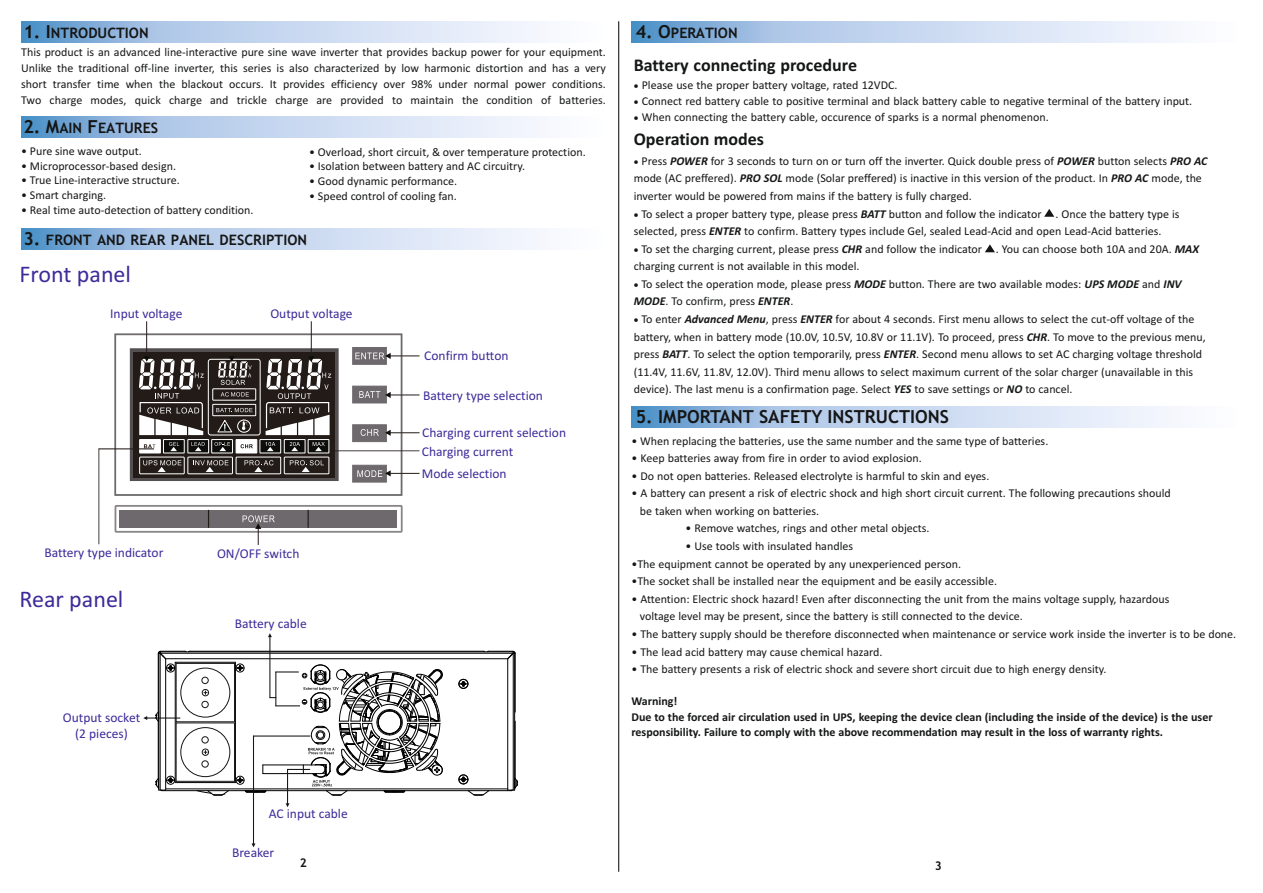
<style>
.page{position:relative;width:1263px;height:893px;background:#fff}
.page>*{position:absolute;margin:0;border:0;box-sizing:border-box;transform-origin:0 0}
.t1{font:24px "Calibri";color:#3c2b99}
.t2{font:700 18px "Calibri";color:#151616}
.t3{font:700 18px "Trebuchet MS";color:#151616}
.t4{font:700 14.4px "Trebuchet MS";color:#151616}
.t5{font:13.5px/18.8px "Calibri";color:#3c2b99}
.t6{font:12px/17.5px "Calibri";color:#151616}
.t7{font:700 12px/16px "Calibri";color:#151616}
.t8{font:700 12px "Trebuchet MS";color:#151616}
.t9{font:10.2px "Symbol";color:#151616}
.s1{font-size:18px}
.s2{font-weight:700;font-style:italic}
</style>
<div class="page">
<hr style="left:618px;top:21px;width:1px;height:851px;background:#000">
<svg style="left:21px;top:21px;width:517px;height:22px;background:#bbd0eb"></svg>
<svg style="left:21px;top:117px;width:517px;height:21px;background:#bbd0eb"></svg>
<svg style="left:21px;top:228px;width:517px;height:22px;background:#bbd0eb"></svg>
<svg style="left:631px;top:406px;width:539px;height:21px;background:#bbd0eb"></svg>
<div style="left:114px;top:333px;width:288px;height:163px;border:2px solid #6d696c"></div>
<svg style="left:352px;top:386px;width:67px;height:17px"></svg>
<svg style="left:352px;top:424px;width:67px;height:18px"></svg>
<svg style="left:352px;top:465px;width:67px;height:18px"></svg>
<svg style="left:352px;top:347px;width:67px;height:18px"></svg>
<hr style="left:331px;top:450px;width:88px;height:1px;background:#231b18">
<hr style="left:146px;top:321px;width:1px;height:38px;background:#231b18">
<hr style="left:311px;top:321px;width:1px;height:38px;background:#231b18">
<svg style="left:126px;top:345px;width:216px;height:136px"></svg>
<svg style="left:114px;top:505px;width:289px;height:40px"></svg>
<hr style="left:99px;top:448px;width:55px;height:1px;background:#231b18">
<hr style="left:98px;top:449px;width:1px;height:95px;background:#231b18">
<hr style="left:162px;top:790px;width:349px;height:1px;background:#000">
<hr style="left:166px;top:788px;width:342px;height:1px;background:#000">
<hr style="left:166px;top:658px;width:341px;height:1px;background:#000">
<hr style="left:160px;top:653px;width:353px;height:1px;background:#000">
<hr style="left:190px;top:651px;width:293px;height:1px;background:#000">
<hr style="left:507px;top:659px;width:1px;height:131px;background:#000">
<hr style="left:513px;top:653px;width:1px;height:137px;background:#000">
<hr style="left:514px;top:653px;width:1px;height:137px;background:#000">
<hr style="left:515px;top:721px;width:1px;height:58px;background:#000">
<hr style="left:515px;top:653px;width:1px;height:59px;background:#000">
<svg style="left:508px;top:777px;width:10px;height:15px"></svg>
<svg style="left:458px;top:678px;width:11px;height:11px"></svg>
<svg style="left:458px;top:774px;width:32px;height:22px"></svg>
<svg style="left:482px;top:650px;width:34px;height:10px"></svg>
<svg style="left:631px;top:21px;width:539px;height:22px;background:#bbd0eb"></svg>
<svg style="left:143px;top:633px;width:300px;height:214px"></svg>
<svg style="left:1044px;top:209px;width:10px;height:8px"></svg>
<svg style="left:985px;top:244px;width:10px;height:8px"></svg>
<p class="t4" style="left:23px;top:28px;width:127px"><span class="s1">1. I</span>NTRODUCTION</p>
<p class="t6" style="left:21px;top:45px;width:586px;line-height:16px;text-align:justify">This product is an advanced line-interactive pure sine wave inverter that provides backup power for your equipment.<br>Unlike the traditional off-line inverter, this series is also characterized by low harmonic distortion and has a very short transfer time when the blackout occurs. It provides efficiency over 98% under normal power conditions.<br>Two charge modes, quick charge and trickle charge are provided to maintain the condition of batteries.</p>
<p class="t4" style="left:23px;top:123px;width:136px"><span class="s1">2. M</span>AIN <span class="s1">F</span>EATURES</p>
<p class="t6" style="left:21px;top:143px;width:122px">• Pure sine wave output.</p>
<p class="t6" style="left:21px;top:158px;width:156px">• Microprocessor-based design.</p>
<p class="t6" style="left:21px;top:173px;width:160px">• True Line-interactive structure.</p>
<p class="t6" style="left:21px;top:187px;width:86px">• Smart charging.</p>
<p class="t6" style="left:21px;top:202px;width:234px">• Real time auto-detection of battery condition.</p>
<p class="t4" style="left:23px;top:235px;width:285px"><span class="s1">3.</span> FRONT AND REAR PANEL DESCRIPTION</p>
<p class="t6" style="left:309px;top:144px;width:278px">• Overload, short circuit, &amp; over temperature protection.</p>
<p class="t6" style="left:309px;top:158px;width:217px">• Isolation between battery and AC circuitry.</p>
<p class="t6" style="left:309px;top:173px;width:149px">• Good dynamic performance.</p>
<p class="t6" style="left:309px;top:188px;width:149px">• Speed control of cooling fan.</p>
<h1 class="t1" style="left:19px;top:264px;width:113px">Front panel</h1>
<p class="t5" style="left:110px;top:305px;width:74px">Input voltage</p>
<p class="t5" style="left:270px;top:305px;width:84px">Output voltage</p>
<p class="t5" style="left:44px;top:544px;width:121px">Battery type indicator</p>
<p class="t5" style="left:217px;top:546px;width:84px">ON/OFF switch</p>
<h1 class="t1" style="left:19px;top:589px;width:106px">Rear panel</h1>
<p class="t5" style="left:63px;top:710px;width:79px;line-height:16.5px;text-align:center">Output socket (2 pieces)</p>
<p class="t5" style="left:235px;top:615px;width:74px">Battery cable</p>
<p class="t5" style="left:424px;top:347px;width:86px">Confirm button</p>
<p class="t5" style="left:423px;top:387px;width:121px">Battery type selection</p>
<p class="t5" style="left:422px;top:424px;width:146px">Charging current selection<br>Charging current</p>
<p class="t5" style="left:422px;top:465px;width:86px">Mode selection</p>
<p class="t4" style="left:636px;top:28px;width:103px"><span class="s1">4. O</span>PERATION</p>
<h2 class="t2" style="left:634px;top:57px;width:225px">Battery connecting procedure</h2>
<p class="t6" style="left:634px;top:77px;width:265px">• Please use the proper battery voltage, rated 12VDC.</p>
<p class="t6" style="left:634px;top:93px;width:560px">• Connect red battery cable to positive terminal and black battery cable to negative terminal of the battery input.</p>
<p class="t6" style="left:634px;top:109px;width:416px">• When connecting the battery cable, occurence of sparks is a normal phenomenon.</p>
<h2 class="t2" style="left:634px;top:132px;width:132px">Operation modes</h2>
<p class="t6" style="left:634px;top:153px;width:575px">• Press <span class="s2">POWER</span> for 3 seconds to turn on or turn off the inverter. Quick double press of <span class="s2">POWER</span> button selects <span class="s2">PRO AC </span>mode (AC preffered). <span class="s2">PRO SOL</span> mode (Solar preffered) is inactive in this version of the product. In <span class="s2">PRO AC</span> mode, the</p>
<p class="t6" style="left:634px;top:206px;width:547px">• To select a proper battery type, please press <span class="s2">BATT</span> button and follow the indicator . Once the battery type is selected, press <span class="s2">ENTER</span> to confirm. Battery types include Gel, sealed Lead-Acid and open Lead-Acid batteries.</p>
<p class="t6" style="left:634px;top:241px;width:567px">• To set the charging current, please press <span class="s2">CHR</span> and follow the indicator . You can choose both 10A and 20A. <span class="s2">MAX </span>charging current is not available in this model.</p>
<p class="t9" style="left:634px;top:281px;width:8px">•</p>
<p class="t6" style="left:634px;top:311px;width:574px">• To enter <span class="s2">Advanced Menu</span>, press <span class="s2">ENTER</span> for about 4 seconds. First menu allows to select the cut-off voltage of the battery, when in battery mode (10.0V, 10.5V, 10.8V or 11.1V). To proceed, press <span class="s2">CHR</span>. To move to the previous menu, press <span class="s2">BATT</span>. To select the option temporarily, press <span class="s2">ENTER</span>. Second menu allows to set AC charging voltage threshold (11.4V, 11.6V, 11.8V, 12.0V). Third menu allows to select maximum current of the solar charger (unavailable in this device). The last menu is a confirmation page. Select <span class="s2">YES</span> to save settings or <span class="s2">NO</span> to cancel.</p>
<p class="t6" style="left:634px;top:188px;width:339px">inverter would be powered from mains if the battery is fully charged.</p>
<p class="t6" style="left:634px;top:276px;width:549px;text-indent:8px">To select the operation mode, please press <span class="s2">MODE</span> button. There are two available modes: <span class="s2">UPS MODE</span> and <span class="s2">INV<br>MODE</span>. To confirm, press <span class="s2">ENTER</span>.</p>
<h2 class="t3" style="left:636px;top:410px;width:315px">5. IMPORTANT SAFETY INSTRUCTIONS</h2>
<p class="t6" style="left:631px;top:433px;width:418px">• When replacing the batteries, use the same number and the same type of batteries.</p>
<p class="t6" style="left:631px;top:450px;width:292px">• Keep batteries away from fire in order to aviod explosion.</p>
<p class="t6" style="left:631px;top:468px;width:359px">• Do not open batteries. Released electrolyte is harmful to skin and eyes.</p>
<p class="t6" style="left:640px;top:485px;width:532px;text-indent:-8px">• A battery can present a risk of electric shock and high short circuit current. The following precautions should be taken when working on batteries.</p>
<p class="t6" style="left:685px;top:521px;width:246px">• Remove watches, rings and other metal objects.</p>
<p class="t6" style="left:685px;top:538px;width:169px">• Use tools with insulated handles</p>
<p class="t6" style="left:631px;top:556px;width:331px">•The equipment cannot be operated by any unexperienced person.</p>
<p class="t6" style="left:631px;top:573px;width:367px">•The socket shall be installed near the equipment and be easily accessible.</p>
<p class="t6" style="left:640px;top:591px;width:531px;text-indent:-8px">• Attention: Electric shock hazard! Even after disconnecting the unit from the mains voltage supply, hazardous voltage level may be present, since the battery is still connected to the device.</p>
<p class="t6" style="left:631px;top:626px;width:606px">• The battery supply should be therefore disconnected when maintenance or service work inside the inverter is to be done.</p>
<p class="t6" style="left:631px;top:644px;width:253px">• The lead acid battery may cause chemical hazard.</p>
<p class="t6" style="left:631px;top:661px;width:477px">• The battery presents a risk of electric shock and severe short circuit due to high energy density.</p>
<p class="t7" style="left:631px;top:694px;width:583px">Warning!<br>Due to the forced air circulation used in UPS, keeping the device clean (including the inside of the device) is the user</p>
<p class="t7" style="left:631px;top:725px;width:533px">responsibility. Failure to comply with the above recommendation may result in the loss of warranty rights.</p>
<p class="t5" style="left:269px;top:805px;width:80px">AC input cable</p>
<p class="t8" style="left:300px;top:858px;width:9px">2</p>
<p class="t5" style="left:232px;top:845px;width:44px">Breaker</p>
<p class="t8" style="left:935px;top:861px;width:9px">3</p>
</div>
